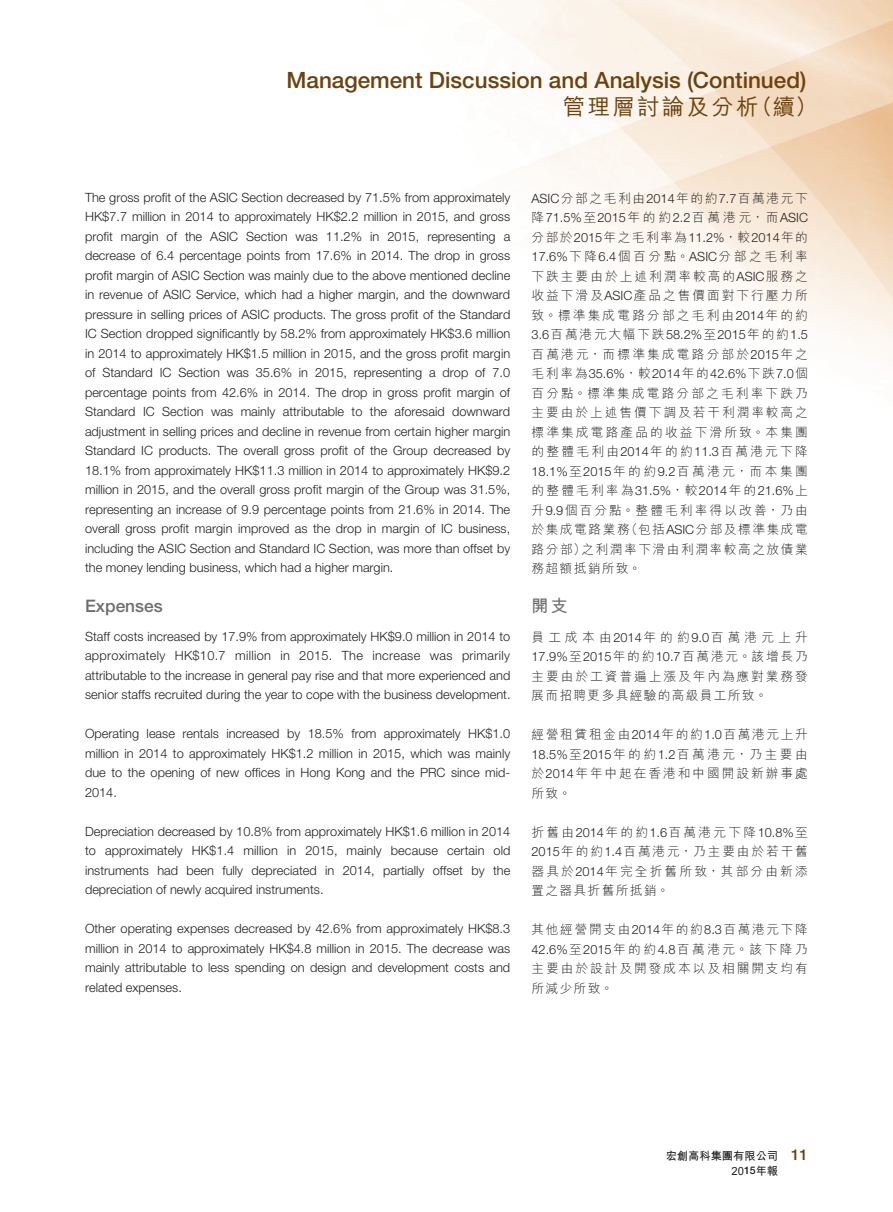
<style>
.page{position:relative;width:893px;height:1212px;background:#fff}
.page>*{position:absolute;margin:0;border:0;box-sizing:border-box;transform-origin:0 0}
.t1{font:500 22.5px "Helvetica Neue LT Std";color:#6c420e}
.t2{font:500 22.5px "M Hei HK";letter-spacing:.1em;color:#6c420e}
.t3{font:500 17.25px "Helvetica Neue LT Std";color:#6c6d70}
.t4{font:700 17.25px "M Hei HK";color:#6c6d70}
.t5{font:500 15px "Helvetica Neue LT Std";color:#6c420e}
.t6{font:300 12.75px/19.5px "Helvetica Neue LT Std";color:#231f20;text-align:justify}
.t7{font:300 12.75px/19.5px "M Hei HK";letter-spacing:.15em;color:#231f20;text-align:justify}
.t8{font:300 12.75px "M Hei HK";letter-spacing:.125em;color:#231f20}
.t9{font:300 12.75px "M Hei HK";letter-spacing:.325em;color:#231f20}
.t10{font:700 11.25px/14.9px "M Hei HK";color:#231f20;text-align:right}
.s1{font-family:"Helvetica Neue LT Std"}
.s2{font-family:"M Hei HK"}
.s3{font-family:"Helvetica Neue LT Std";font-weight:500;font-size:10.5px}
</style>
<div class="page">
<h1 class="t1" style="left:286px;top:67px;width:521px">Management Discussion and Analysis (Continued)</h1>
<h1 class="t2" style="left:563px;top:90px;width:256px">管理層討論及分析（續）</h1>
<p class="t6" style="left:85px;top:187px;width:427px">The gross profit of the ASIC Section decreased by 71.5% from approximately HK$7.7 million in 2014 to approximately HK$2.2 million in 2015, and gross profit margin of the ASIC Section was 11.2% in 2015, representing a decrease of 6.4 percentage points from 17.6% in 2014. The drop in gross profit margin of ASIC Section was mainly due to the above mentioned decline in revenue of ASIC Service, which had a higher margin, and the downward pressure in selling prices of ASIC products. The gross profit of the Standard IC Section dropped significantly by 58.2% from approximately HK$3.6 million in 2014 to approximately HK$1.5 million in 2015, and the gross profit margin of Standard IC Section was 35.6% in 2015, representing a drop of 7.0 percentage points from 42.6% in 2014. The drop in gross profit margin of Standard IC Section was mainly attributable to the aforesaid downward adjustment in selling prices and decline in revenue from certain higher margin Standard IC products. The overall gross profit of the Group decreased by 18.1% from approximately HK$11.3 million in 2014 to approximately HK$9.2 million in 2015, and the overall gross profit margin of the Group was 31.5%, representing an increase of 9.9 percentage points from 21.6% in 2014. The overall gross profit margin improved as the drop in margin of IC business, including the ASIC Section and Standard IC Section, was more than offset by the money lending business, which had a higher margin.</p>
<h2 class="t3" style="left:85px;top:595px;width:79px">Expenses</h2>
<p class="t6" style="left:85px;top:626px;width:427px">Staff costs increased by 17.9% from approximately HK$9.0 million in 2014 to approximately HK$10.7 million in 2015. The increase was primarily attributable to the increase in general pay rise and that more experienced and senior staffs recruited during the year to cope with the business development.</p>
<p class="t6" style="left:85px;top:724px;width:427px">Operating lease rentals increased by 18.5% from approximately HK$1.0 million in 2014 to approximately HK$1.2 million in 2015, which was mainly due to the opening of new offices in Hong Kong and the PRC since mid-2014.</p>
<p class="t6" style="left:85px;top:821px;width:427px">Depreciation decreased by 10.8% from approximately HK$1.6 million in 2014 to approximately HK$1.4 million in 2015, mainly because certain old instruments had been fully depreciated in 2014, partially offset by the depreciation of newly acquired instruments.</p>
<p class="t6" style="left:85px;top:919px;width:427px">Other operating expenses decreased by 42.6% from approximately HK$8.3 million in 2014 to approximately HK$4.8 million in 2015. The decrease was mainly attributable to less spending on design and development costs and related expenses.</p>
<p class="t8" style="left:531px;top:191px;width:278px"><span class="s1">ASIC</span>分部之毛利由<span class="s1">2014</span>年的約<span class="s1">7.7</span>百萬港元下</p>
<p class="t6" style="left:532px;top:208px;width:278px"><span class="s2">降</span>71.5%<span class="s2">至</span>2015<span class="s2">年的約</span>2.2<span class="s2">百萬港元，而</span>ASIC</p>
<p class="t7" style="left:532px;top:227px;width:278px">分部於<span class="s1">2015</span>年之毛利率為<span class="s1">11.2%</span>，較<span class="s1">2014</span>年的<span class="s1">17.6%</span>下降<span class="s1">6.4</span>個百分點。<span class="s1">ASIC</span>分部之毛利率下跌主要由於上述利潤率較高的<span class="s1">ASIC</span>服務之收益下滑及<span class="s1">ASIC</span>產品之售價面對下行壓力所致。標準集成電路分部之毛利由<span class="s1">2014</span>年的約</p>
<p class="t6" style="left:532px;top:325px;width:278px">3.6<span class="s2">百萬港元大幅下跌</span>58.2%<span class="s2">至</span>2015<span class="s2">年的約</span>1.5</p>
<p class="t7" style="left:532px;top:344px;width:278px">百萬港元，而標準集成電路分部於<span class="s1">2015</span>年之</p>
<p class="t6" style="left:532px;top:364px;width:278px"><span class="s2">毛利率為</span>35.6%<span class="s2">，較</span>2014<span class="s2">年的</span>42.6%<span class="s2">下跌</span>7.0<span class="s2">個</span></p>
<p class="t7" style="left:532px;top:383px;width:278px">百分點。標準集成電路分部之毛利率下跌乃主要由於上述售價下調及若干利潤率較高之標準集成電路產品的收益下滑所致。本集團的整體毛利由<span class="s1">2014</span>年的約<span class="s1">11.3</span>百萬港元下降<span class="s1">18.1%</span>至<span class="s1">2015</span>年的約<span class="s1">9.2</span>百萬港元，而本集團</p>
<p class="t6" style="left:532px;top:481px;width:278px"><span class="s2">的整體毛利率為</span>31.5%<span class="s2">，較</span>2014<span class="s2">年的</span>21.6%<span class="s2">上</span></p>
<p class="t7" style="left:532px;top:500px;width:278px">升<span class="s1">9.9</span>個百分點。整體毛利率得以改善，乃由於集成電路業務（包括<span class="s1">ASIC</span>分部及標準集成電路分部）之利潤率下滑由利潤率較高之放債業務超額抵銷所致。</p>
<h2 class="t4" style="left:531px;top:593px;width:38px">開支</h2>
<p class="t9" style="left:531px;top:630px;width:278px">員工成本由<span class="s1">2014</span>年的約<span class="s1">9.0</span>百萬港元上升</p>
<p class="t6" style="left:532px;top:646px;width:278px">17.9%<span class="s2">至</span>2015<span class="s2">年的約</span>10.7<span class="s2">百萬港元。該增長乃</span></p>
<p class="t7" style="left:531px;top:666px;width:278px">主要由於工資普遍上漲及年內為應對業務發展而招聘更多具經驗的高級員工所致。</p>
<p class="t7" style="left:531px;top:724px;width:278px">經營租賃租金由<span class="s1">2014</span>年的約<span class="s1">1.0</span>百萬港元上升<span class="s1">18.5%</span>至<span class="s1">2015</span>年的約<span class="s1">1.2</span>百萬港元，乃主要由於<span class="s1">2014</span>年年中起在香港和中國開設新辦事處所致。</p>
<p class="t7" style="left:531px;top:822px;width:278px">折舊由<span class="s1">2014</span>年的約<span class="s1">1.6</span>百萬港元下降<span class="s1">10.8%</span>至<span class="s1">2015</span>年的約<span class="s1">1.4</span>百萬港元，乃主要由於若干舊器具於<span class="s1">2014</span>年完全折舊所致，其部分由新添置之器具折舊所抵銷。</p>
<p class="t7" style="left:531px;top:919px;width:278px">其他經營開支由<span class="s1">2014</span>年的約<span class="s1">8.3</span>百萬港元下降<span class="s1">42.6%</span>至<span class="s1">2015</span>年的約<span class="s1">4.8</span>百萬港元。該下降乃主要由於設計及開發成本以及相關開支均有所減少所致。</p>
<p class="t10" style="left:666px;top:1147px;width:114px">宏創高科集團有限公司<br>20<span class="s3">15</span>年報</p>
<p class="t5" style="left:791px;top:1146px;width:18px">11</p>
</div>
